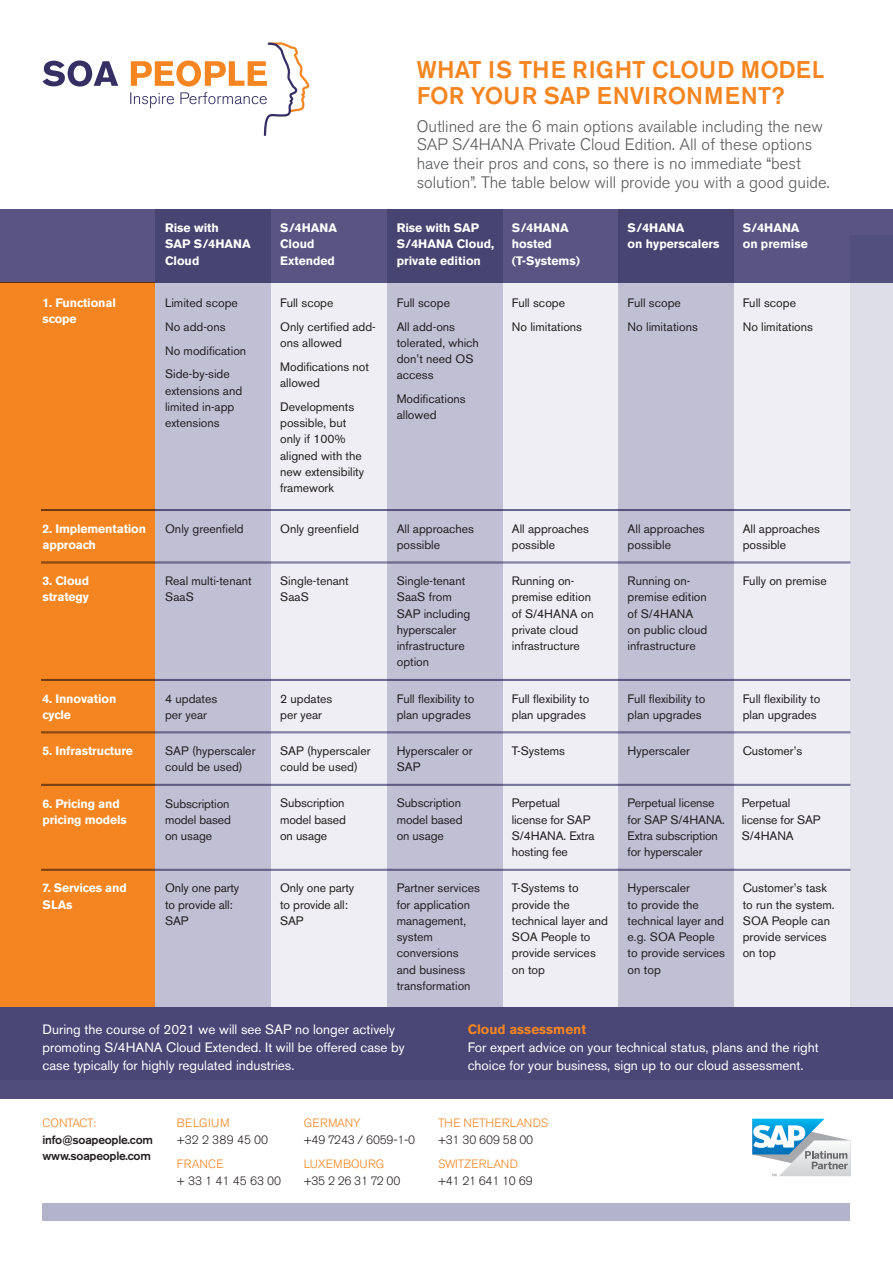
<style>
.page{position:relative;width:893px;height:1263px;background:#fff}
.page>*{position:absolute;margin:0;border:0;box-sizing:border-box;transform-origin:0 0}
.t1{font:500 24px/25.8px "Akzidenz Grotesk BE";color:#f58520}
.t2{font:300 16.5px/18.8px "Akzidenz Grotesk BE";color:#57585a}
.t3{font:13.5px/18px "Akzidenz Grotesk BE";color:#fff}
.t4{font:700 13.5px "Akzidenz Grotesk BE";color:#f58520}
.t5{font:12.15px/16.2px "Akzidenz Grotesk BE";color:#231f20}
.t6{font:700 12.15px/16.2px "Akzidenz Grotesk BE";color:#fff}
.t7{font:300 12px "Akzidenz Grotesk BE";letter-spacing:-.02em;color:#231f20}
.t8{font:300 12px "Akzidenz Grotesk BE";color:#f58520}
.t9{font:500 12px/16.5px "Akzidenz Grotesk BE";letter-spacing:-.02em;color:#231f20}
.t10{font:300 12px "Akzidenz Grotesk BE";letter-spacing:-.02em;color:#f58520}
.t11{font:300 12px "Akzidenz Grotesk BE";letter-spacing:-.03em;color:#f58520}
.t12{font:300 12px "Akzidenz Grotesk BE";letter-spacing:.04em;color:#f58520}
</style>
<div class="page">
<div style="left:0;top:209px;width:893px;height:871px;background:#eeeef4"></div>
<div style="left:156px;top:209px;width:115px;height:798px;background:#c1bfd4"></div>
<div style="left:387px;top:209px;width:115px;height:798px;background:#c1bfd4"></div>
<div style="left:618px;top:209px;width:115px;height:798px;background:#c1bfd4"></div>
<div style="left:850px;top:235px;width:43px;height:772px;background:#dedee9"></div>
<div style="left:0;top:283px;width:155px;height:724px;background:#f58520"></div>
<div style="left:0;top:209px;width:893px;height:74px;background:linear-gradient(to right,#534e7c,#524d7b)"></div>
<div style="left:0;top:1007px;width:893px;height:91px;background:#504c7c"></div>
<svg style="left:43px;top:60px;width:75px;height:27px"></svg>
<svg style="left:130px;top:42px;width:180px;height:94px"></svg>
<div style="left:43px;top:1202px;width:807px;height:18px;background:#b4b3cc"></div>
<svg style="left:752px;top:1119px;width:98px;height:57px"></svg>
<hr style="left:41px;top:510px;width:809px;height:1px;background:#6f6b95">
<hr style="left:41px;top:509px;width:809px;height:1px;background:#6f6b95">
<hr style="left:41px;top:563px;width:809px;height:1px;background:#6f6b95">
<hr style="left:41px;top:562px;width:809px;height:1px;background:#6f6b95">
<hr style="left:41px;top:680px;width:809px;height:1px;background:#6f6b95">
<hr style="left:41px;top:679px;width:809px;height:1px;background:#6f6b95">
<hr style="left:41px;top:733px;width:809px;height:1px;background:#6f6b95">
<hr style="left:41px;top:732px;width:809px;height:1px;background:#6f6b95">
<hr style="left:41px;top:785px;width:809px;height:1px;background:#6f6b95">
<hr style="left:41px;top:784px;width:809px;height:1px;background:#6f6b95">
<hr style="left:41px;top:870px;width:809px;height:1px;background:#6f6b95">
<hr style="left:41px;top:869px;width:809px;height:1px;background:#6f6b95">
<p class="t6" style="left:165px;top:220px;width:87px">Rise with<br>SAP S/4HANA<br>Cloud</p>
<h1 class="t1" style="left:417px;top:57px;width:409px">WHAT IS THE RIGHT CLOUD MODEL<br>FOR YOUR SAP ENVIRONMENT?</h1>
<h2 class="t2" style="left:417px;top:117px;width:414px">Outlined are the 6 main options available including the new SAP S/4HANA Private Cloud Edition. All of these options have their pros and cons, so there is no immediate “best solution”. The table below will provide you with a good guide.</h2>
<p class="t6" style="left:280px;top:220px;width:58px">S/4HANA<br>Cloud<br>Extended</p>
<p class="t6" style="left:397px;top:220px;width:99px">Rise with SAP<br>S/4HANA Cloud, private edition</p>
<p class="t6" style="left:512px;top:220px;width:70px">S/4HANA hosted (T-Systems)</p>
<p class="t6" style="left:628px;top:220px;width:93px">S/4HANA<br>on hyperscalers</p>
<p class="t6" style="left:743px;top:220px;width:67px">S/4HANA on premise</p>
<p class="t5" style="left:512px;top:291px;width:72px;line-height:23.9px">Full scope<br>No limitations</p>
<p class="t5" style="left:397px;top:291px;width:60px;line-height:23.9px">Full scope<br>All add-ons</p>
<p class="t5" style="left:397px;top:335px;width:84px">tolerated, which don’t need OS access</p>
<p class="t5" style="left:397px;top:391px;width:71px">Modifications allowed</p>
<p class="t5" style="left:280px;top:291px;width:97px;line-height:23.9px">Full scope<br>Only certified add-</p>
<p class="t5" style="left:280px;top:331px;width:90px;line-height:23.9px">ons allowed<br>Modifications not</p>
<p class="t5" style="left:280px;top:371px;width:76px;line-height:23.9px">allowed<br>Developments</p>
<p class="t5" style="left:280px;top:415px;width:86px">possible, but only if 100% aligned with the new extensibility framework</p>
<p class="t6" style="left:43px;top:295px;width:75px">1. Functional scope</p>
<p class="t5" style="left:628px;top:291px;width:72px;line-height:23.9px">Full scope<br>No limitations</p>
<p class="t5" style="left:743px;top:291px;width:72px;line-height:23.9px">Full scope<br>No limitations</p>
<p class="t5" style="left:165px;top:291px;width:83px;line-height:23.9px">Limited scope<br>No add-ons<br>No modification<br>Side-by-side</p>
<p class="t5" style="left:165px;top:382px;width:79px">extensions and limited in-app extensions</p>
<p class="t6" style="left:43px;top:520px;width:105px">2. Implementation approach</p>
<p class="t5" style="left:165px;top:520px;width:80px">Only greenfield</p>
<p class="t5" style="left:280px;top:520px;width:80px">Only greenfield</p>
<p class="t5" style="left:397px;top:520px;width:79px">All approaches possible</p>
<p class="t5" style="left:628px;top:520px;width:79px">All approaches possible</p>
<p class="t5" style="left:512px;top:520px;width:79px">All approaches possible</p>
<p class="t5" style="left:743px;top:520px;width:79px">All approaches possible</p>
<p class="t6" style="left:43px;top:573px;width:48px">3. Cloud strategy</p>
<p class="t5" style="left:628px;top:573px;width:81px">Running on&shy;premise edition of S/4HANA on public cloud infrastructure</p>
<p class="t5" style="left:280px;top:573px;width:70px">Single-tenant<br>SaaS</p>
<p class="t5" style="left:397px;top:573px;width:75px">Single-tenant<br>SaaS from<br>SAP including hyperscaler infrastructure option</p>
<p class="t5" style="left:512px;top:573px;width:83px">Running on&shy;premise edition of S/4HANA on private cloud infrastructure</p>
<p class="t5" style="left:165px;top:573px;width:88px">Real multi-tenant</p>
<p class="t5" style="left:743px;top:573px;width:86px">Fully on premise</p>
<p class="t5" style="left:165px;top:589px;width:30px">SaaS</p>
<p class="t6" style="left:43px;top:690px;width:75px">4. Innovation cycle</p>
<p class="t5" style="left:628px;top:690px;width:79px">Full flexibility to plan upgrades</p>
<p class="t5" style="left:743px;top:690px;width:79px">Full flexibility to plan upgrades</p>
<p class="t5" style="left:165px;top:690px;width:54px">4 updates per year</p>
<p class="t5" style="left:280px;top:690px;width:54px">2 updates per year</p>
<p class="t5" style="left:397px;top:690px;width:79px">Full flexibility to plan upgrades</p>
<p class="t5" style="left:512px;top:690px;width:79px">Full flexibility to plan upgrades</p>
<p class="t6" style="left:43px;top:743px;width:92px">5. Infrastructure</p>
<p class="t5" style="left:165px;top:743px;width:92px">SAP (hyperscaler</p>
<p class="t5" style="left:628px;top:743px;width:64px">Hyperscaler</p>
<p class="t5" style="left:743px;top:743px;width:61px">Customer’s</p>
<p class="t5" style="left:165px;top:759px;width:79px">could be used)</p>
<p class="t5" style="left:280px;top:743px;width:92px">SAP (hyperscaler could be used)</p>
<p class="t5" style="left:397px;top:743px;width:77px">Hyperscaler or<br>SAP</p>
<p class="t5" style="left:512px;top:743px;width:55px">T-Systems</p>
<p class="t6" style="left:43px;top:795px;width:86px">6. Pricing and pricing models</p>
<p class="t5" style="left:165px;top:795px;width:67px;text-align:justify">Subscription model based on usage</p>
<p class="t5" style="left:280px;top:795px;width:67px;text-align:justify">Subscription model based on usage</p>
<p class="t5" style="left:397px;top:795px;width:67px;text-align:justify">Subscription model based on usage</p>
<p class="t5" style="left:512px;top:795px;width:84px">Perpetual license for SAP<br>S/4HANA. Extra hosting fee</p>
<p class="t5" style="left:628px;top:795px;width:99px">Perpetual license for SAP S/4HANA.<br>Extra subscription for hyperscaler</p>
<p class="t5" style="left:742px;top:795px;width:80px">Perpetual license for SAP<br>S/4HANA</p>
<p class="t5" style="left:512px;top:880px;width:98px">T-Systems to provide the technical layer and<br>SOA People to provide services on top</p>
<p class="t5" style="left:743px;top:880px;width:93px">Customer’s task to run the system.<br>SOA People can provide services on top</p>
<p class="t6" style="left:43px;top:880px;width:86px">7. Services and<br>SLAs</p>
<p class="t5" style="left:165px;top:880px;width:76px">Only one party to provide all:<br>SAP</p>
<p class="t5" style="left:280px;top:880px;width:76px">Only one party to provide all:<br>SAP</p>
<p class="t5" style="left:397px;top:880px;width:85px">Partner services for application management, system conversions and business transformation</p>
<p class="t5" style="left:628px;top:880px;width:99px">Hyperscaler<br>to provide the technical layer and e.g. SOA People to provide services on top</p>
<p class="t3" style="left:43px;top:1020px;width:364px">During the course of 2021 we will see SAP no longer actively promoting S/4HANA Cloud Extended. It will be offered case by case typically for highly regulated industries.</p>
<p class="t4" style="left:468px;top:1022px;width:120px">Cloud assessment</p>
<p class="t3" style="left:468px;top:1038px;width:353px">For expert advice on your technical status, plans and the right choice for your business, sign up to our cloud assessment.</p>
<p class="t11" style="left:43px;top:1116px;width:55px">CONTACT:</p>
<p class="t9" style="left:43px;top:1131px;width:112px">info@soapeople.com www.soapeople.com</p>
<p class="t12" style="left:177px;top:1116px;width:54px">BELGIUM</p>
<p class="t7" style="left:177px;top:1133px;width:93px">+32 2 389 45 00</p>
<p class="t8" style="left:177px;top:1157px;width:49px">FRANCE</p>
<p class="t7" style="left:177px;top:1174px;width:106px">+ 33 1 41 45 63 00</p>
<p class="t8" style="left:304px;top:1116px;width:58px">GERMANY</p>
<p class="t7" style="left:304px;top:1133px;width:113px">+49 7243 / 6059-1-0</p>
<p class="t8" style="left:304px;top:1157px;width:82px">LUXEMBOURG</p>
<p class="t7" style="left:304px;top:1174px;width:98px">+35 2 26 31 72 00</p>
<p class="t8" style="left:438px;top:1116px;width:112px">THE NETHERLANDS</p>
<p class="t7" style="left:438px;top:1133px;width:97px">+31 30 609 58 00</p>
<p class="t10" style="left:438px;top:1157px;width:81px">SWITZERLAND</p>
<p class="t7" style="left:438px;top:1174px;width:96px">+41 21 641 10 69</p>
</div>
